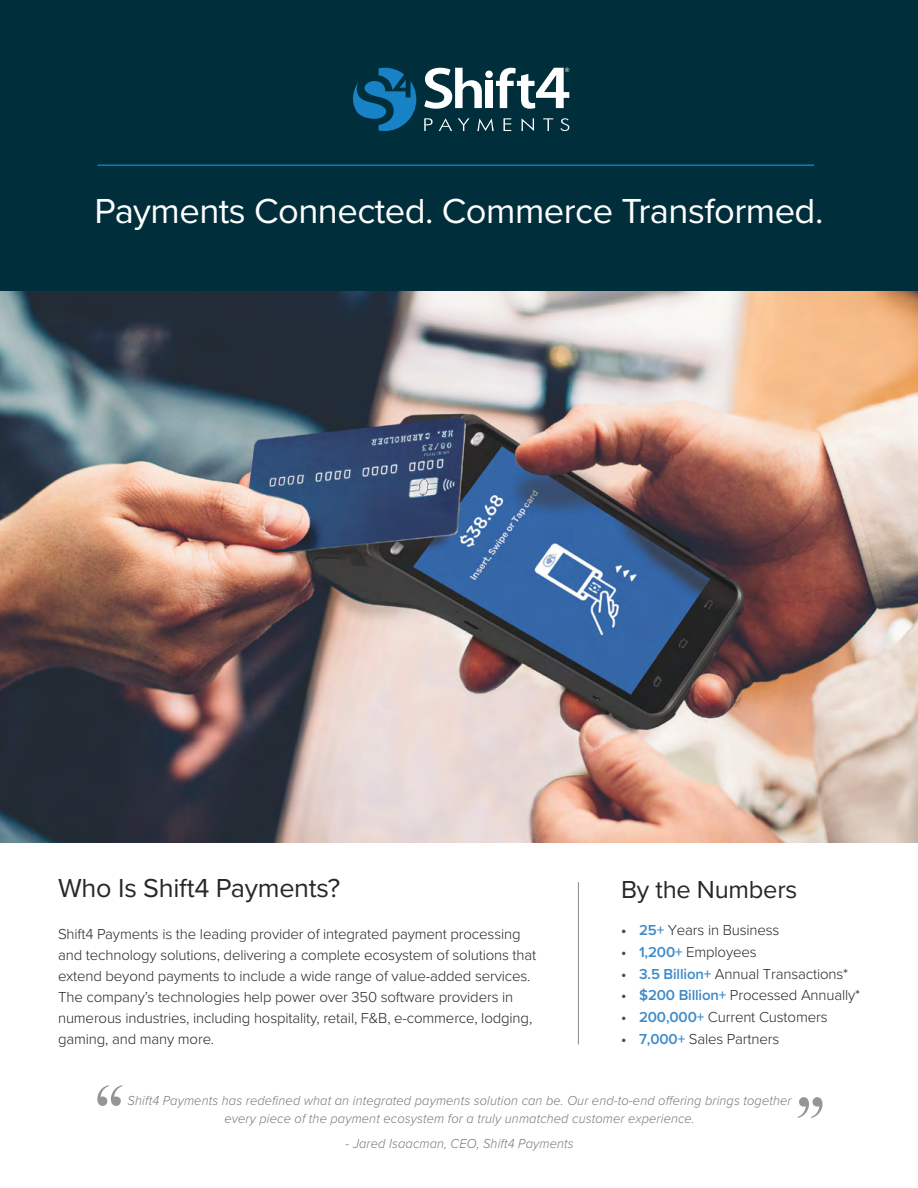
<style>
.page{position:relative;width:918px;height:1188px;background:#fff}
.page>*{position:absolute;margin:0;border:0;box-sizing:border-box;transform-origin:0 0}
.t1{font:81px "Bask Old Face";color:#939598}
.t2{font:36px "Proxima Nova";letter-spacing:-.015em;color:#fff}
.t3{font:27px "Proxima Nova";letter-spacing:-.01em;color:#292829}
.t4{font:25.5px "Proxima Nova";letter-spacing:-.01em;color:#292829}
.t5{font:300 15px/21px "Proxima Nova";letter-spacing:-.01em;color:#292829}
.t6{font:italic 300 13.5px/18px "Proxima Nova";letter-spacing:.01em;color:#77787b;text-align:center;scale:.95 1}
.s1{font-weight:700;color:#4c4c4e}
.s2{font-weight:600;color:#3e8ac9}
.s3{font-weight:600;color:#4c4c4e}
</style>
<div class="page">
<img style="left:0;top:291px;width:918px;height:551px">
<hr style="left:578px;top:882px;width:1px;height:162px;background:#939598">
<div style="left:0;top:0;width:918px;height:291px;background:#002f3b"></div>
<svg style="left:353px;top:68px;width:64px;height:63px"></svg>
<svg style="left:424px;top:118px;width:9px;height:13px"></svg>
<svg style="left:439px;top:118px;width:13px;height:13px"></svg>
<svg style="left:458px;top:118px;width:12px;height:13px"></svg>
<svg style="left:477px;top:118px;width:17px;height:13px"></svg>
<svg style="left:504px;top:118px;width:7px;height:13px"></svg>
<svg style="left:522px;top:118px;width:12px;height:13px"></svg>
<svg style="left:543px;top:118px;width:10px;height:13px"></svg>
<svg style="left:560px;top:118px;width:9px;height:13px"></svg>
<svg style="left:424px;top:68px;width:145px;height:41px"></svg>
<hr style="left:98px;top:164px;width:716px;height:2px;background:#0083bf">
<h2 class="t2" style="left:95px;top:184px;width:730px">Payments Connected. Commerce Transformed.</h2>
<h3 class="t3" style="left:58px;top:867px;width:284px">Who Is Shift4 Payments?</h3>
<p class="t5" style="left:58px;top:922px;width:480px">Shift4 Payments is the leading provider of integrated payment processing and technology solutions, delivering a complete ecosystem of solutions that extend beyond payments to include a wide range of value-added services.<br>The company’s technologies help power over 350 software providers in numerous industries, including hospitality, retail, F&amp;B, e-commerce, lodging, gaming, and many more.</p>
<h3 class="t4" style="left:621px;top:870px;width:178px">By the Numbers</h3>
<p class="t5" style="left:621px;top:919px;width:160px"><span class="s1">•</span> <span class="s2">25+</span> Years in Business</p>
<p class="t5" style="left:621px;top:941px;width:137px"><span class="s3">•</span> <span class="s2">1,200+</span> Employees</p>
<p class="t5" style="left:621px;top:962px;width:229px"><span class="s3">•</span> <span class="s2">3.5 Billion+</span> Annual Transactions*</p>
<p class="t5" style="left:621px;top:984px;width:241px"><span class="s3">•</span> <span class="s2">$200 Billion+</span> Processed Annually*</p>
<p class="t5" style="left:621px;top:1006px;width:208px"><span class="s3">•</span> <span class="s2">200,000+</span> Current Customers</p>
<p class="t5" style="left:621px;top:1028px;width:160px"><span class="s3">•</span> <span class="s2">7,000+</span> Sales Partners</p>
<h1 class="t1" style="left:94px;top:1069px;width:34px">“</h1>
<p class="t6" style="left:128px;top:1091px;width:700px">Shift4 Payments has redefined what an integrated payments solution can be. Our end-to-end offering brings together every piece of the payment ecosystem for a truly unmatched customer experience.</p>
<h1 class="t1" style="left:794px;top:1081px;width:34px">”</h1>
<p class="t6" style="left:346px;top:1134px;width:242px">- Jared Isaacman, CEO, Shift4 Payments</p>
</div>
